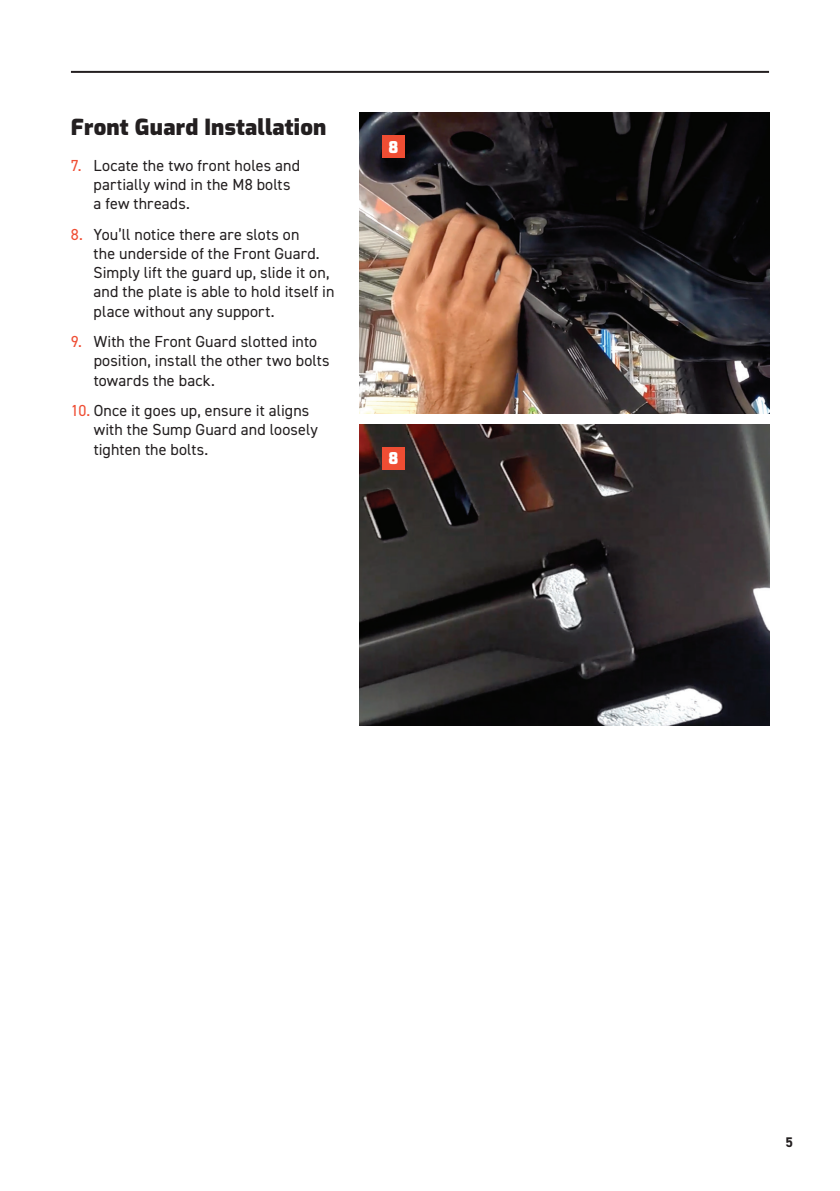
<style>
.page{position:relative;width:840px;height:1191px;background:#fff}
.page>*{position:absolute;margin:0;border:0;box-sizing:border-box;transform-origin:0 0}
.t1{font:900 22px "Exo";letter-spacing:.01em;color:#231f20}
.t2{font:16px/19.2px "DIN2014";letter-spacing:.005em;color:#231f20}
.t3{font:900 16px "Exo";color:#fff}
.t4{font:700 14px "DIN2014";color:#231f20}
.s1{color:#ef4d33}
</style>
<div class="page">
<hr style="left:71px;top:71px;width:697px;height:2px;background:#231f20">
<img style="left:359px;top:113px;width:409px;height:300px">
<img style="left:359px;top:424px;width:409px;height:301px">
<div style="left:382px;top:135px;width:22px;height:23px;background:#ef4d33"></div>
<div style="left:382px;top:447px;width:22px;height:22px;background:#ef4d33"></div>
<h1 class="t1" style="left:71px;top:111px;width:257px">Front Guard Installation</h1>
<p class="t2" style="left:94px;top:155px;width:208px;text-indent:-23px"><span class="s1">7.</span> Locate the two front holes and partially wind in the M8 bolts a few threads.</p>
<p class="t2" style="left:94px;top:224px;width:242px;text-indent:-23px"><span class="s1">8.</span> You’ll notice there are slots on<br>the underside of the Front Guard.<br>Simply lift the guard up, slide it on, and the plate is able to hold itself in place without any support.</p>
<p class="t2" style="left:94px;top:332px;width:237px;text-indent:-23px"><span class="s1">9.</span> With the Front Guard slotted into position, install the other two bolts towards the back.</p>
<p class="t2" style="left:94px;top:401px;width:225px;text-indent:-23px"><span class="s1">10.</span> Once it goes up, ensure it aligns with the Sump Guard and loosely tighten the bolts.</p>
<p class="t3" style="left:388px;top:135px;width:11px">8</p>
<p class="t3" style="left:388px;top:447px;width:11px">8</p>
<p class="t4" style="left:785px;top:1132px;width:9px">5</p>
</div>
